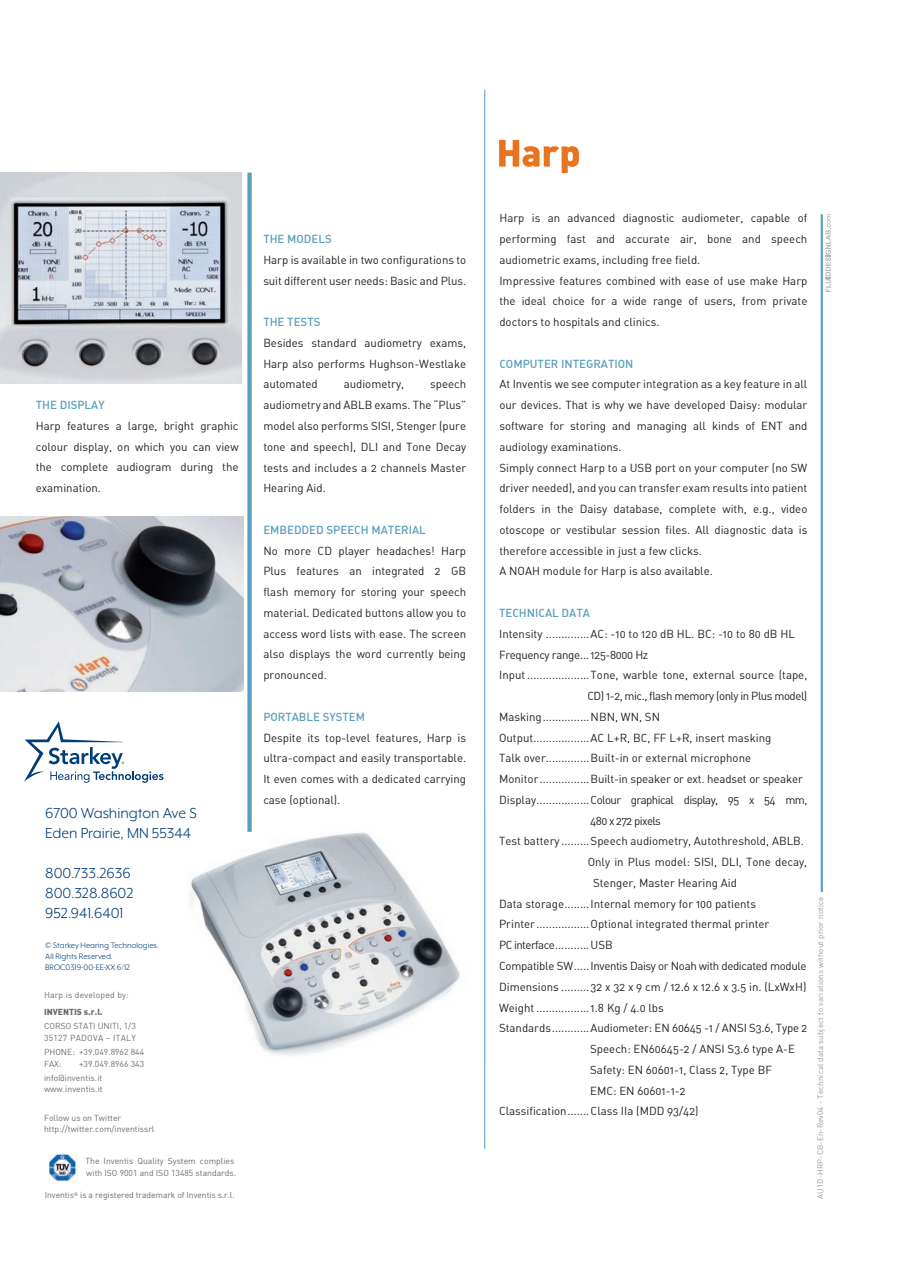
<style>
.page{position:relative;width:902px;height:1272px;background:#fff}
.page>*{position:absolute;margin:0;border:0;box-sizing:border-box;transform-origin:0 0}
.t1{font:16.65px/20px "Mr Eaves XL Mod OT";color:#003d78}
.t2{font:11.4px/20.7px "DIN Alternate";color:#231f20}
.t3{font:11.4px "DIN Alternate";letter-spacing:-.05em;color:#231f20}
.t4{font:11.4px "DIN Alternate";letter-spacing:-.03em;color:#231f20}
.t5{font:11.4px "DIN Alternate";letter-spacing:-.04em;color:#231f20}
.t6{font:500 11.4px "DIN Alternate";color:#589ebd}
.t7{font:9.15px/10.9px "Mr Eaves XL Mod OT";color:#003d78}
.t8{font:8.55px/11.4px "DIN";color:#6c6d70}
.t9{font:8.55px/11.4px "DIN";letter-spacing:.03em;color:#6c6d70}
.t10{font:7.8px "DIN";letter-spacing:.02em;color:#95979a}
.s1{font-weight:500;color:#589ebd}
.s2{font-weight:900}
</style>
<div class="page">
<img style="left:187px;top:814px;width:299px;height:249px">
<svg style="left:825px;top:214px;width:6px;height:78px"></svg>
<hr style="left:484px;top:89px;width:1px;height:1059px;background:#589ebd">
<hr style="left:821px;top:214px;width:2px;height:677px;background:#589ebd">
<img style="left:49px;top:1153px;width:28px;height:27px">
<div style="left:247px;top:173px;width:5px;height:658px;background:#589ebd"></div>
<svg style="left:499px;top:140px;width:80px;height:33px"></svg>
<img style="left:0;top:173px;width:242px;height:211px">
<img style="left:0;top:517px;width:243px;height:174px">
<svg style="left:24px;top:721px;width:139px;height:61px"></svg>
<p class="t2" style="left:36px;top:394px;width:204px"><span class="s1">THE DISPLAY<br></span>Harp features a large, bright graphic colour display, on which you can view the complete audiogram during the examination.</p>
<p class="t1" style="left:45px;top:803px;width:153px">6700 Washington Ave S<br>Eden Prairie, MN 55344</p>
<p class="t1" style="left:45px;top:863px;width:90px">800.733.2636<br>800.328.8602<br>952.941.6401</p>
<p class="t7" style="left:45px;top:939px;width:115px">© Starkey Hearing Technologies.<br>All Rights Reserved.<br>BROC0319-00-EE-XX 6/12</p>
<p class="t8" style="left:44px;top:985px;width:86px;line-height:17.1px">Harp is developed by:<br><span class="s2">INVENTIS s.r.l.</span></p>
<p class="t9" style="left:44px;top:1020px;width:93px">Corso stati Uniti, 1/3<br>35127 Padova – italy</p>
<p class="t8" style="left:44px;top:1046px;width:102px">PHone: +39.049.8962 844<br>Fax:</p>
<p class="t8" style="left:44px;top:1056px;width:102px;line-height:14.2px;text-indent:35px">+39.049.8966 343 info@inventis.it</p>
<p class="t8" style="left:44px;top:1083px;width:60px">www.inventis.it</p>
<p class="t8" style="left:44px;top:1111px;width:112px">Follow us on twitter http://twitter.com/inventissrl</p>
<p class="t8" style="left:86px;top:1154px;width:152px">the inventis Quality system complies with iso 9001 and iso 13485 standards.</p>
<p class="t8" style="left:45px;top:1189px;width:191px">inventis<sup>®</sup> is a registered trademark of inventis s.r.l.</p>
<p class="t2" style="left:263px;top:228px;width:204px"><span class="s1">THE MODELS<br></span>Harp is available in two configurations to suit different user needs: Basic and Plus.</p>
<p class="t2" style="left:263px;top:311px;width:204px"><span class="s1">THE TESTS<br></span>Besides standard audiometry exams,<br>Harp also performs Hughson-Westlake automated</p>
<p class="t2" style="left:344px;top:374px;width:62px">audiometry,</p>
<p class="t2" style="left:263px;top:374px;width:204px;text-align:justify;text-indent:167px">speech audiometry and ABLB exams. The “Plus” model also performs SISI, Stenger (pure tone and speech), DLI and Tone Decay tests and includes a 2 channels Master Hearing Aid.</p>
<p class="t2" style="left:263px;top:519px;width:204px"><span class="s1">EMBEDDED SPEECH MATERIAL<br></span>No more CD player headaches! Harp<br>Plus features an integrated 2 GB flash memory for storing your speech material. Dedicated buttons allow you to access word lists with ease. The screen also displays the word currently being pronounced.</p>
<p class="t2" style="left:263px;top:706px;width:204px"><span class="s1">PORTABLE SYSTEM<br></span>Despite its top-level features, Harp is ultra-compact and easily transportable.<br>It even comes with a dedicated carrying case (optional).</p>
<p class="t2" style="left:499px;top:208px;width:309px">Harp is an advanced diagnostic audiometer, capable of performing fast and accurate air, bone and speech audiometric exams, including free field.<br>Impressive features combined with ease of use make Harp the ideal choice for a wide range of users, from private doctors to hospitals and clinics.</p>
<p class="t2" style="left:499px;top:353px;width:309px"><span class="s1">COMPUTER INTEGRATION<br></span>At Inventis we see computer integration as a key feature in all our devices. That is why we have developed Daisy: modular software for storing and managing all kinds of ENT and audiology examinations.<br>Simply connect Harp to a USB port on your computer (no SW driver needed), and you can transfer exam results into patient folders in the Daisy database, complete with, e.g., video otoscope or vestibular session files. All diagnostic data is therefore accessible in just a few clicks.<br>A NOAH module for Harp is also available.</p>
<p class="t6" style="left:499px;top:605px;width:92px">TECHNICAL DATA</p>
<p class="t2" style="left:499px;top:623px;width:297px">Intensity ..............AC: -10 to 120 dB HL. BC: -10 to 80 dB HL</p>
<p class="t4" style="left:499px;top:647px;width:151px">Frequency range ...125-8000 Hz</p>
<p class="t2" style="left:499px;top:664px;width:310px">Input ....................Tone, warble tone, external source (tape,</p>
<p class="t5" style="left:587px;top:688px;width:221px">CD) 1-2, mic., flash memory (only in Plus model)</p>
<p class="t2" style="left:499px;top:706px;width:162px">Masking ...............NBN, WN, SN</p>
<p class="t2" style="left:499px;top:726px;width:274px">Output ..................AC L+R, BC, FF L+R, insert masking</p>
<p class="t2" style="left:499px;top:747px;width:254px">Talk over..............Built-in or external microphone</p>
<p class="t2" style="left:499px;top:768px;width:305px">Monitor ................Built-in speaker or ext. headset or speaker</p>
<p class="t3" style="left:499px;top:792px;width:310px">Display ................. Colour graphical display, 95 x 54 mm,</p>
<p class="t3" style="left:590px;top:813px;width:72px">480 x 272 pixels</p>
<p class="t2" style="left:499px;top:830px;width:306px">Test battery .........Speech audiometry, Autothreshold, ABLB.</p>
<p class="t2" style="left:588px;top:851px;width:221px">Only in Plus model: SISI, DLI, Tone decay,</p>
<p class="t2" style="left:593px;top:872px;width:145px">Stenger, Master Hearing Aid</p>
<p class="t2" style="left:499px;top:892px;width:258px">Data storage ........Internal memory for 100 patients</p>
<p class="t2" style="left:499px;top:913px;width:272px">Printer .................Optional integrated thermal printer</p>
<p class="t3" style="left:499px;top:937px;width:115px">PC interface ...........USB</p>
<p class="t4" style="left:499px;top:958px;width:309px">Compatible SW .....Inventis Daisy or Noah with dedicated module</p>
<p class="t2" style="left:499px;top:975px;width:309px">Dimensions .........32 x 32 x 9 cm / 12.6 x 12.6 x 3.5 in. (LxWxH)</p>
<p class="t2" style="left:499px;top:996px;width:166px">Weight .................1.8 Kg / 4.0 lbs</p>
<p class="t2" style="left:499px;top:1017px;width:310px">Standards ............Audiometer: EN 60645 -1 / ANSI S3.6, Type 2</p>
<p class="t2" style="left:590px;top:1038px;width:206px">Speech: EN60645-2 / ANSI S3.6 type A-E</p>
<p class="t2" style="left:590px;top:1058px;width:183px">Safety: EN 60601-1, Class 2, Type BF</p>
<p class="t2" style="left:590px;top:1079px;width:97px">EMC: EN 60601-1-2</p>
<p class="t2" style="left:499px;top:1100px;width:201px">Classification .......Class IIa (MDD 93/42)</p>
<p class="t10" style="left:815px;top:1198px;width:303px;rotate:-90deg">aU1d-HrP-CB-en-rev04 - technical data subject to variations without prior notice</p>
</div>
